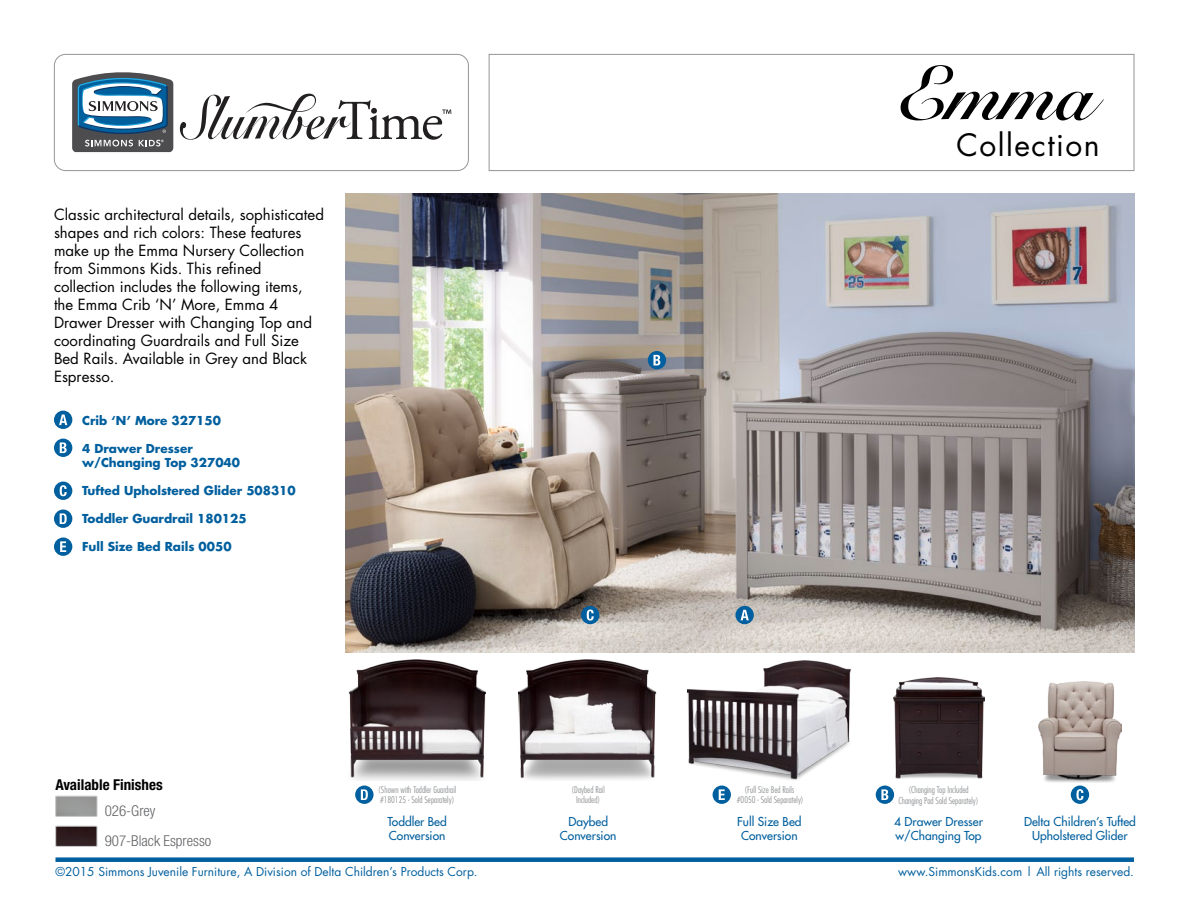
<style>
.page{position:relative;width:1188px;height:918px;background:#fff}
.page>*{position:absolute;margin:0;border:0;box-sizing:border-box;transform-origin:0 0}
.t1{font:75px "Snell Roundhand Bold Script";color:#000}
.t2{font:30px "Futura";letter-spacing:.05em;color:#000}
.t3{font:15px/18px "Futura";color:#000}
.t4{font:300 condensed 15px/30px "Helvetica Neue";color:#636466}
.t5{font:700 condensed 15px "Helvetica Neue";color:#000}
.t6{font:12px/14.4px "Futura";color:#005f9e;text-align:center}
.t7{font:700 12px/14.4px "Futura";color:#005f9e}
.t8{font:12px "Futura";color:#005f9e}
.t9{font:300 condensed 9px/10.8px "Futura";color:#939598;text-align:center}
</style>
<div class="page">
<img style="left:346px;top:194px;width:788px;height:458px">
<div style="left:648px;top:351px;width:18px;height:18px;background:#005f9e;border-radius:50%"></div>
<svg style="left:653px;top:355px;width:7px;height:10px"></svg>
<div style="left:581px;top:606px;width:18px;height:18px;background:#005f9e;border-radius:50%"></div>
<svg style="left:587px;top:610px;width:7px;height:11px"></svg>
<svg style="left:735px;top:606px;width:19px;height:18px"></svg>
<svg style="left:741px;top:610px;width:8px;height:10px"></svg>
<div style="left:56px;top:857px;width:1078px;height:5px;background:#005f9e"></div>
<div style="left:54px;top:439px;width:18px;height:18px;background:#005f9e;border-radius:50%"></div>
<svg style="left:60px;top:442px;width:7px;height:11px"></svg>
<div style="left:54px;top:482px;width:18px;height:18px;background:#005f9e;border-radius:50%"></div>
<svg style="left:60px;top:485px;width:7px;height:11px"></svg>
<div style="left:54px;top:538px;width:18px;height:18px;background:#005f9e;border-radius:50%"></div>
<svg style="left:60px;top:541px;width:6px;height:11px"></svg>
<div style="left:54px;top:411px;width:18px;height:18px;background:#005f9e;border-radius:50%"></div>
<svg style="left:59px;top:415px;width:8px;height:10px"></svg>
<div style="left:54px;top:510px;width:18px;height:18px;background:#005f9e;border-radius:50%"></div>
<svg style="left:60px;top:513px;width:7px;height:11px"></svg>
<div style="left:489px;top:54px;width:645px;height:117px;background:#fff;border:1px solid #939598"></div>
<div style="left:54px;top:54px;width:415px;height:117px;border:1px solid #939598;border-radius:11px"></div>
<svg style="left:72px;top:72px;width:379px;height:81px"></svg>
<img style="left:519px;top:659px;width:138px;height:121px">
<img style="left:348px;top:660px;width:138px;height:121px">
<svg style="left:355px;top:786px;width:19px;height:18px"></svg>
<svg style="left:361px;top:789px;width:7px;height:11px"></svg>
<div style="left:1071px;top:786px;width:18px;height:18px;background:#005f9e;border-radius:50%"></div>
<svg style="left:1076px;top:789px;width:7px;height:11px"></svg>
<img style="left:1039px;top:682px;width:82px;height:100px">
<img style="left:893px;top:678px;width:91px;height:100px">
<div style="left:876px;top:786px;width:18px;height:18px;background:#005f9e;border-radius:50%"></div>
<svg style="left:881px;top:789px;width:7px;height:11px"></svg>
<img style="left:688px;top:661px;width:163px;height:119px">
<div style="left:713px;top:786px;width:18px;height:18px;background:#005f9e;border-radius:50%"></div>
<svg style="left:719px;top:789px;width:6px;height:11px"></svg>
<svg style="left:55px;top:796px;width:42px;height:21px"></svg>
<svg style="left:55px;top:826px;width:42px;height:21px"></svg>
<h1 class="t1" style="left:897px;top:49px;width:200px">Emma</h1>
<p class="t3" style="left:54px;top:206px;width:271px">Classic architectural details, sophisticated shapes and rich colors: These features make up the Emma Nursery Collection from Simmons Kids. This refined collection includes the following items, the Emma Crib ‘N’ More, Emma 4<br>Drawer Dresser with Changing Top and coordinating Guardrails and Full Size Bed Rails. Available in Grey and Black Espresso.</p>
<p class="t7" style="left:82px;top:413px;width:140px">Crib ‘N’ More 327150</p>
<p class="t7" style="left:82px;top:441px;width:159px">4 Drawer Dresser w/Changing Top 327040</p>
<p class="t7" style="left:82px;top:483px;width:215px">Tufted Upholstered Glider 508310</p>
<p class="t7" style="left:82px;top:511px;width:166px">Toddler Guardrail 180125</p>
<p class="t7" style="left:82px;top:539px;width:151px">Full Size Bed Rails 0050</p>
<h2 class="t2" style="left:957px;top:125px;width:145px">Collection</h2>
<p class="t5" style="left:56px;top:775px;width:109px">Available Finishes</p>
<p class="t4" style="left:105px;top:796px;width:108px">026-Grey<br>907-Black Espresso</p>
<p class="t9" style="left:378px;top:784px;width:79px;text-align:left">(Shown with Toddler Guardrail #180125 - Sold Separately)</p>
<p class="t6" style="left:388px;top:814px;width:61px;text-align:left">Toddler Bed<br>Conversion</p>
<p class="t6" style="left:1024px;top:814px;width:113px">Delta Children’s Tufted<br>Upholstered Glider</p>
<p class="t9" style="left:572px;top:784px;width:35px">(Daybed Rail<br>Included)</p>
<p class="t6" style="left:560px;top:814px;width:58px">Daybed<br>Conversion</p>
<p class="t9" style="left:737px;top:784px;width:68px">(Full Size Bed Rails #0050 - Sold Separately)</p>
<p class="t6" style="left:737px;top:814px;width:66px">Full Size Bed<br>Conversion</p>
<p class="t9" style="left:899px;top:784px;width:82px">(Changing Top Included<br>Changing Pad Sold Separately)</p>
<p class="t6" style="left:894px;top:814px;width:90px;text-align:left">4 Drawer Dresser w/Changing Top</p>
<p class="t8" style="left:56px;top:863px;width:424px">©2015 Simmons Juvenile Furniture, A Division of Delta Children’s Products Corp.</p>
<p class="t8" style="left:898px;top:863px;width:237px">www.SimmonsKids.com | All rights reserved.</p>
</div>
